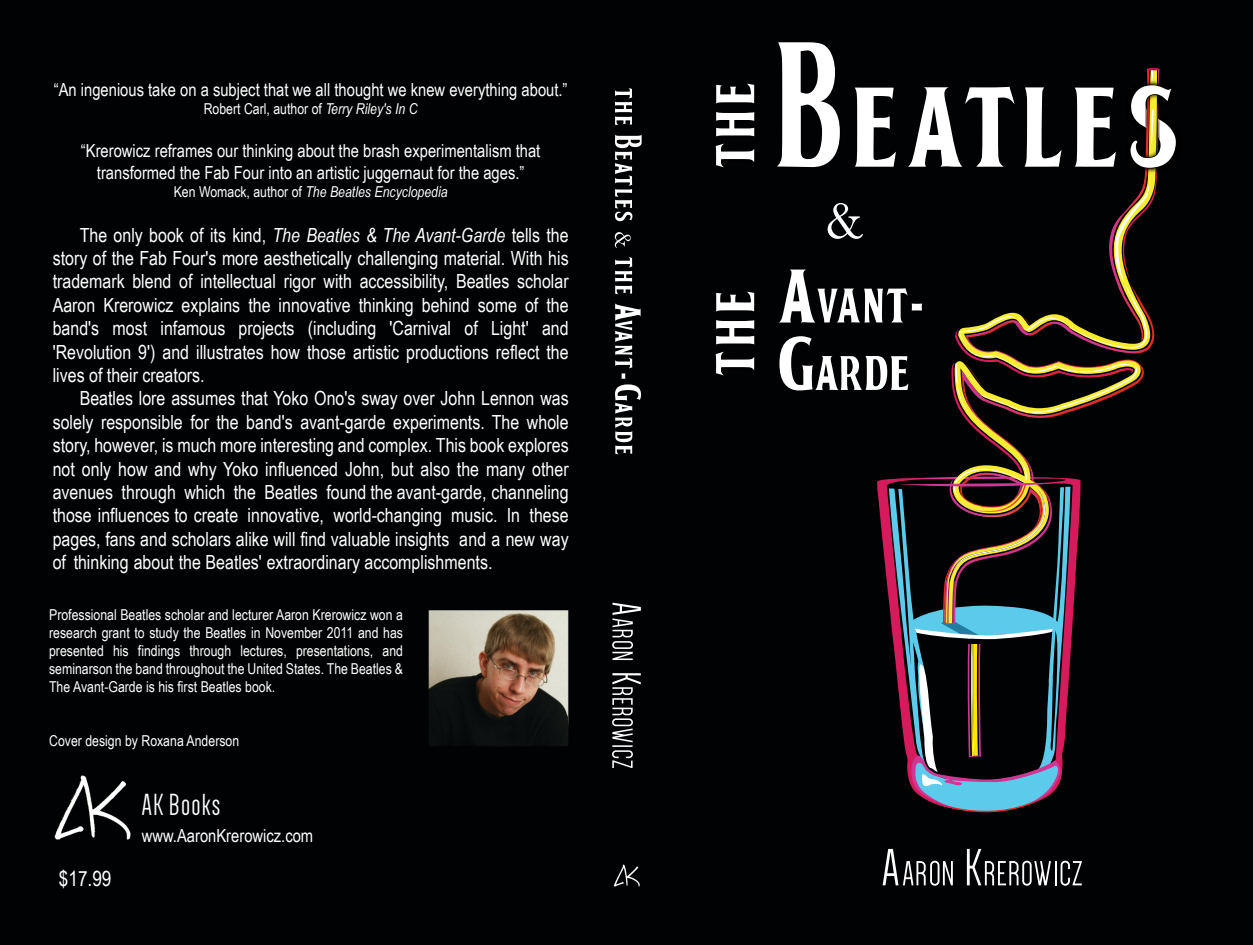
<style>
.page{position:relative;width:1253px;height:945px;background:#fff}
.page>*{position:absolute;margin:0;border:0;box-sizing:border-box;transform-origin:0 0}
.t1{font:54px "Baskerville";color:#fff}
.t2{font:31.5px "Dense";letter-spacing:.04em;color:#fff}
.t3{font:21px "Arial Narrow";color:#fff}
.t4{font:19.5px/23.4px "Arial Narrow";color:#fff;text-align:justify}
.t5{font:18px/21.6px "Arial Narrow";color:#fff;text-align:center}
.t6{font:15px/18px "Arial Narrow";color:#fff;text-align:justify}
.t7{font:italic 15px "Arial Narrow";color:#fff}
.s1{font-style:italic}
.s2{font-style:normal}
</style>
<div class="page">
<div style="left:0;top:0;width:1252px;height:945px;background:#010203"></div>
<svg style="left:716px;top:112px;width:39px;height:56px"></svg>
<svg style="left:716px;top:84px;width:39px;height:20px"></svg>
<svg style="left:882px;top:849px;width:71px;height:37px"></svg>
<svg style="left:967px;top:849px;width:84px;height:37px"></svg>
<hr style="left:1054px;top:861px;width:2px;height:24px;background:#fff">
<svg style="left:1060px;top:861px;width:22px;height:25px"></svg>
<svg style="left:716px;top:320px;width:39px;height:56px"></svg>
<svg style="left:716px;top:292px;width:39px;height:20px"></svg>
<svg style="left:777px;top:42px;width:399px;height:771px"></svg>
<svg style="left:615px;top:88px;width:17px;height:37px"></svg>
<svg style="left:615px;top:135px;width:27px;height:86px"></svg>
<svg style="left:615px;top:232px;width:16px;height:16px"></svg>
<svg style="left:615px;top:257px;width:17px;height:37px"></svg>
<svg style="left:615px;top:303px;width:26px;height:151px"></svg>
<img style="left:613px;top:864px;width:27px;height:23px">
<svg style="left:612px;top:603px;width:29px;height:57px"></svg>
<svg style="left:612px;top:673px;width:29px;height:69px"></svg>
<hr style="left:612px;top:745px;width:21px;height:2px;background:#fff">
<svg style="left:612px;top:750px;width:21px;height:18px"></svg>
<img style="left:428px;top:610px;width:140px;height:136px">
<img style="left:54px;top:775px;width:77px;height:65px">
<p class="t5" style="left:54px;top:78px;width:515px">“An ingenious take on a subject that we all thought we knew everything about.”</p>
<p class="t6" style="left:204px;top:99px;width:215px">Robert Carl, author of <span class="s1">Terry Riley's In C</span></p>
<p class="t5" style="left:81px;top:139px;width:461px">“Krerowicz reframes our thinking about the brash experimentalism that transformed the Fab Four into an artistic juggernaut for the ages.”</p>
<p class="t7" style="left:174px;top:181px;width:275px"><span class="s2">Ken Womack, author of</span> The Beatles Encyclopedia</p>
<p class="t4" style="left:53px;top:222px;width:517px;text-indent:27px">The only book of its kind, <span class="s1">The Beatles &amp; The Avant-Garde</span> tells the story of the Fab Four's more aesthetically challenging material. With his trademark blend of intellectual rigor with accessibility, Beatles scholar Aaron Krerowicz explains the innovative thinking behind some of the band's most infamous projects (including 'Carnival of Light' and 'Revolution 9') and illustrates how those artistic productions reflect the lives of their creators.</p>
<p class="t4" style="left:53px;top:386px;width:518px;text-indent:27px">Beatles lore assumes that Yoko Ono's sway over John Lennon was solely responsible for the band's avant-garde experiments. The whole story, however, is much more interesting and complex. This book explores not only how and why Yoko influenced John, but also the many other avenues through which the Beatles found the avant-garde, channeling those influences to create innovative, world-changing music. In these pages, fans and scholars alike will find valuable insights and a new way of thinking about the Beatles' extraordinary accomplishments.</p>
<p class="t6" style="left:49px;top:605px;width:355px">Professional Beatles scholar and lecturer Aaron Krerowicz won a research grant to study the Beatles in November 2011 and has presented his findings through lectures, presentations, and seminarson the band throughout the United States. The Beatles &amp; The Avant-Garde is his first Beatles book.</p>
<p class="t6" style="left:49px;top:731px;width:192px">Cover design by Roxana Anderson</p>
<p class="t3" style="left:59px;top:863px;width:54px">$17.99</p>
<h2 class="t2" style="left:142px;top:789px;width:80px">AK Books</h2>
<p class="t5" style="left:142px;top:824px;width:173px">www.AaronKrerowicz.com</p>
<h1 class="t1" style="left:825px;top:186px;width:39px">&amp;</h1>
</div>
